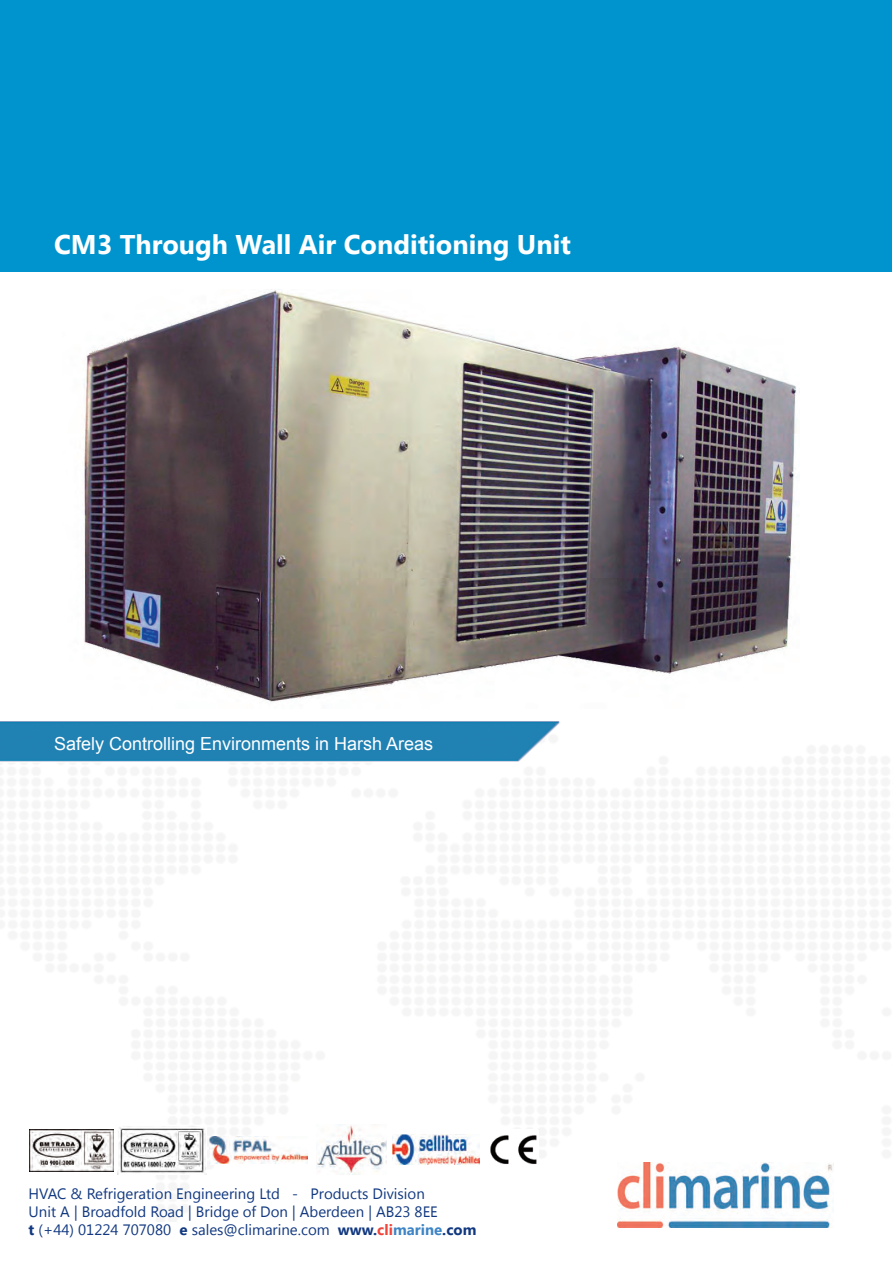
<style>
.page{position:relative;width:893px;height:1263px;background:#fff}
.page>*{position:absolute;margin:0;border:0;box-sizing:border-box;transform-origin:0 0}
.t1{font:700 27px "Segoe UI";color:#fff}
.t2{font:18px "Arial";color:#fff}
.t3{font:15px/18px "Segoe UI";color:#113880}
.s1{font-weight:700}
.s2{font-weight:700;color:#ef463c}
.s3{font-weight:700;color:#3e85c5}
</style>
<div class="page">
<div style="left:0;top:0;width:892px;height:271px;background:#0094ce"></div>
<img style="left:84px;top:290px;width:714px;height:413px">
<img style="left:0;top:721px;width:618px;height:479px">
<img style="left:392px;top:1134px;width:87px;height:30px">
<img style="left:117px;top:1125px;width:89px;height:50px">
<div style="left:28px;top:1124px;width:86px;height:50px;background:#fff"></div>
<img style="left:30px;top:1129px;width:84px;height:43px">
<svg style="left:210px;top:1136px;width:100px;height:29px"></svg>
<img style="left:210px;top:1136px;width:98px;height:27px">
<div style="left:489px;top:1130px;width:50px;height:39px;background:#fff"></div>
<img style="left:490px;top:1135px;width:47px;height:29px">
<img style="left:316px;top:1125px;width:70px;height:49px">
<img style="left:618px;top:1162px;width:214px;height:65px">
<h1 class="t1" style="left:54px;top:224px;width:518px">CM3 Through Wall Air Conditioning Unit</h1>
<p class="t2" style="left:54px;top:733px;width:381px">Safely Controlling Environments in Harsh Areas</p>
<p class="t3" style="left:29px;top:1183px;width:449px">HVAC &amp; Refrigeration Engineering Ltd - Products Division<br>Unit A | Broadfold Road | Bridge of Don | Aberdeen | AB23 8EE<br><span class="s1">t</span> (+44) 01224 707080 <span class="s1">e</span> sales@climarine.com <span class="s1">www.</span><span class="s2">cli</span><span class="s3">marine</span><span class="s1">.com</span></p>
</div>
